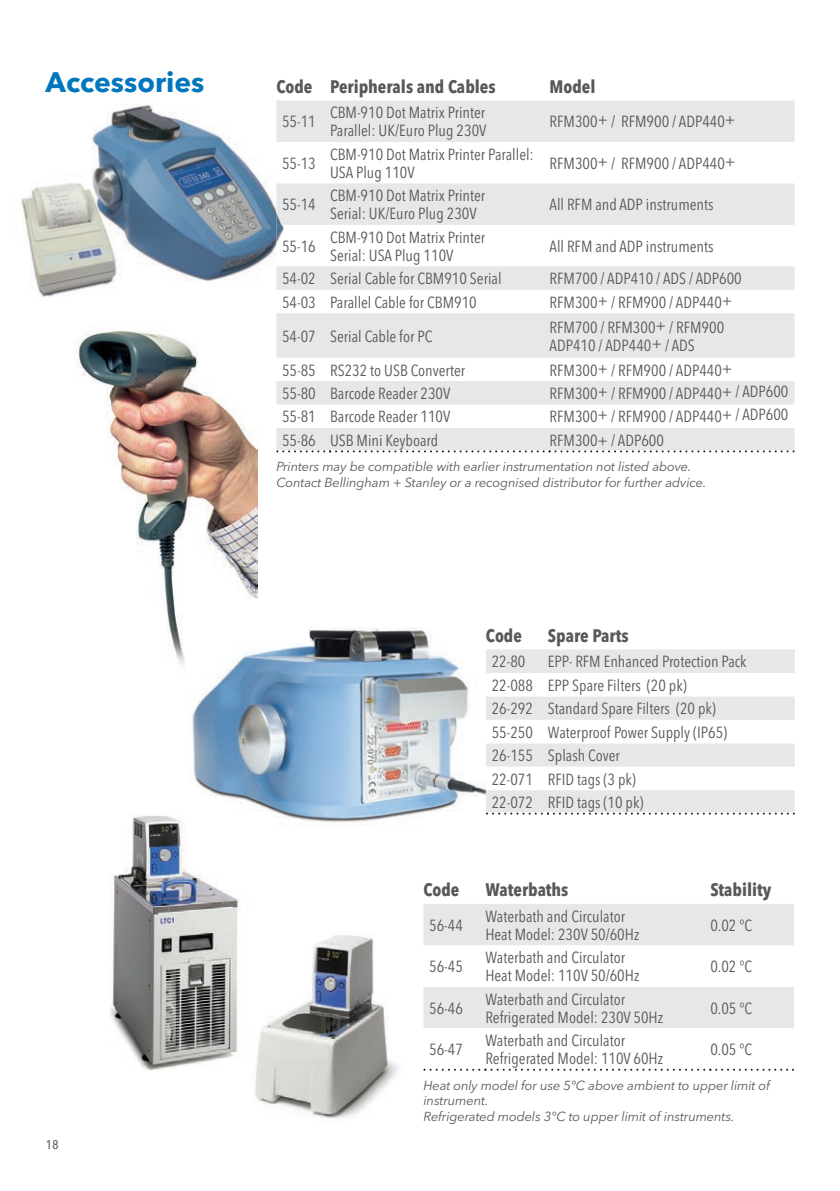
<style>
.page{position:relative;width:840px;height:1191px;background:#fff}
.page>*{position:absolute;margin:0;border:0;box-sizing:border-box;transform-origin:0 0}
.t1{font:700 28px "Avenir Next LT Pro";color:#0076be}
.t2{font:700 condensed 18px "Avenir Next LT Pro";color:#57585a}
.t3{font:condensed 16px/18px "Avenir Next LT Pro";color:#57585a}
.t4{font:italic 13px/15.6px "Avenir Next LT Pro";letter-spacing:-.01em;color:#57585a}
</style>
<div class="page">
<img style="left:110px;top:814px;width:130px;height:257px">
<img style="left:255px;top:935px;width:145px;height:184px">
<svg style="left:276px;top:100px;width:518px;height:350px;fill:#e6e7e9"></svg>
<svg style="left:276px;top:450px;width:518px;height:2px"></svg>
<img style="left:75px;top:330px;width:182px;height:335px">
<img style="left:186px;top:612px;width:319px;height:217px">
<img style="left:20px;top:100px;width:263px;height:202px">
<img style="left:276px;top:208px;width:7px;height:43px">
<div style="left:423px;top:904px;width:370px;height:41px;background:#e6e7e9"></div>
<div style="left:423px;top:987px;width:370px;height:41px;background:#e6e7e9"></div>
<svg style="left:423px;top:1068px;width:370px;height:2px"></svg>
<div style="left:485px;top:649px;width:309px;height:163px;background:#e6e7e9"></div>
<svg style="left:485px;top:673px;width:309px;height:117px"></svg>
<svg style="left:485px;top:812px;width:309px;height:2px"></svg>
<h1 class="t1" style="left:46px;top:65px;width:160px">Accessories</h1>
<p class="t3" style="left:45px;top:1134px;width:15px">18</p>
<p class="t2" style="left:276px;top:75px;width:221px">Code Peripherals and Cables</p>
<p class="t2" style="left:549px;top:75px;width:47px">Model</p>
<p class="t3" style="left:282px;top:113px;width:35px">55-11</p>
<p class="t3" style="left:330px;top:104px;width:158px">CBM-910 Dot Matrix Printer<br>Parallel: UK/Euro Plug 230V</p>
<p class="t3" style="left:549px;top:113px;width:187px">RFM300+ / RFM900 / ADP440+</p>
<p class="t3" style="left:282px;top:154px;width:35px">55-13</p>
<p class="t3" style="left:330px;top:145px;width:205px">CBM-910 Dot Matrix Printer Parallel:<br>USA Plug 110V</p>
<p class="t3" style="left:549px;top:154px;width:187px">RFM300+ / RFM900 / ADP440+</p>
<p class="t3" style="left:282px;top:196px;width:35px">55-14</p>
<p class="t3" style="left:330px;top:187px;width:157px">CBM-910 Dot Matrix Printer<br>Serial: UK/Euro Plug 230V</p>
<p class="t3" style="left:549px;top:196px;width:165px">All RFM and ADP instruments</p>
<p class="t3" style="left:282px;top:237px;width:35px">55-16</p>
<p class="t3" style="left:330px;top:228px;width:157px">CBM-910 Dot Matrix Printer<br>Serial: USA Plug 110V</p>
<p class="t3" style="left:549px;top:237px;width:165px">All RFM and ADP instruments</p>
<p class="t3" style="left:282px;top:269px;width:221px">54-02 Serial Cable for CBM910 Serial</p>
<p class="t3" style="left:549px;top:269px;width:194px">RFM700 / ADP410 / ADS / ADP600</p>
<p class="t3" style="left:282px;top:293px;width:196px">54-03 Parallel Cable for CBM910</p>
<p class="t3" style="left:549px;top:293px;width:184px">RFM300+ / RFM900 / ADP440+</p>
<p class="t3" style="left:282px;top:327px;width:152px">54-07 Serial Cable for PC</p>
<p class="t3" style="left:549px;top:318px;width:176px">RFM700 / RFM300+ / RFM900<br>ADP410 / ADP440+ / ADS</p>
<p class="t3" style="left:282px;top:361px;width:184px">55-85 RS232 to USB Converter</p>
<p class="t3" style="left:549px;top:361px;width:184px">RFM300+ / RFM900 / ADP440+</p>
<p class="t3" style="left:282px;top:384px;width:170px">55-80 Barcode Reader 230V</p>
<p class="t3" style="left:549px;top:384px;width:240px">RFM300+ / RFM900 / ADP440+ / ADP600</p>
<p class="t3" style="left:282px;top:408px;width:170px">55-81 Barcode Reader 110V</p>
<p class="t3" style="left:549px;top:408px;width:240px">RFM300+ / RFM900 / ADP440+ / ADP600</p>
<p class="t3" style="left:282px;top:431px;width:158px">55-86 USB Mini Keyboard</p>
<p class="t3" style="left:549px;top:431px;width:116px">RFM300+ / ADP600</p>
<p class="t4" style="left:276px;top:459px;width:431px">Printers may be compatible with earlier instrumentation not listed above.<br>Contact Bellingham + Stanley or a recognised distributor for further advice.</p>
<p class="t2" style="left:485px;top:624px;width:37px">Code</p>
<p class="t2" style="left:547px;top:624px;width:82px">Spare Parts</p>
<p class="t3" style="left:491px;top:652px;width:35px">22-80</p>
<p class="t3" style="left:491px;top:650px;width:256px;line-height:23.4px;text-indent:56px">EPP- RFM Enhanced Protection Pack<br>22-088 EPP Spare Filters (20 pk)<br>26-292 Standard Spare Filters (20 pk)<br>55-250 Waterproof Power Supply (IP65)<br>26-155 Splash Cover<br>22-071 RFID tags (3 pk)<br>22-072 RFID tags (10 pk)</p>
<p class="t2" style="left:423px;top:878px;width:37px">Code</p>
<p class="t2" style="left:485px;top:878px;width:84px">Waterbaths</p>
<p class="t2" style="left:710px;top:878px;width:63px">Stability</p>
<p class="t3" style="left:429px;top:916px;width:35px">56-44</p>
<p class="t3" style="left:485px;top:907px;width:155px">Waterbath and Circulator<br>Heat Model: 230V 50/60Hz</p>
<p class="t3" style="left:710px;top:916px;width:43px">0.02 °C</p>
<p class="t3" style="left:429px;top:957px;width:35px">56-45</p>
<p class="t3" style="left:485px;top:948px;width:155px">Waterbath and Circulator<br>Heat Model: 110V 50/60Hz</p>
<p class="t3" style="left:710px;top:957px;width:43px">0.02 °C</p>
<p class="t3" style="left:429px;top:999px;width:35px">56-46</p>
<p class="t3" style="left:485px;top:990px;width:179px">Waterbath and Circulator<br>Refrigerated Model: 230V 50Hz</p>
<p class="t3" style="left:710px;top:999px;width:43px">0.05 °C</p>
<p class="t3" style="left:429px;top:1040px;width:35px">56-47</p>
<p class="t3" style="left:485px;top:1031px;width:179px">Waterbath and Circulator<br>Refrigerated Model: 110V 60Hz</p>
<p class="t3" style="left:710px;top:1040px;width:43px">0.05 °C</p>
<p class="t4" style="left:423px;top:1077px;width:348px">Heat only model for use 5°C above ambient to upper limit of instrument.<br>Refrigerated models 3°C to upper limit of instruments.</p>
</div>
